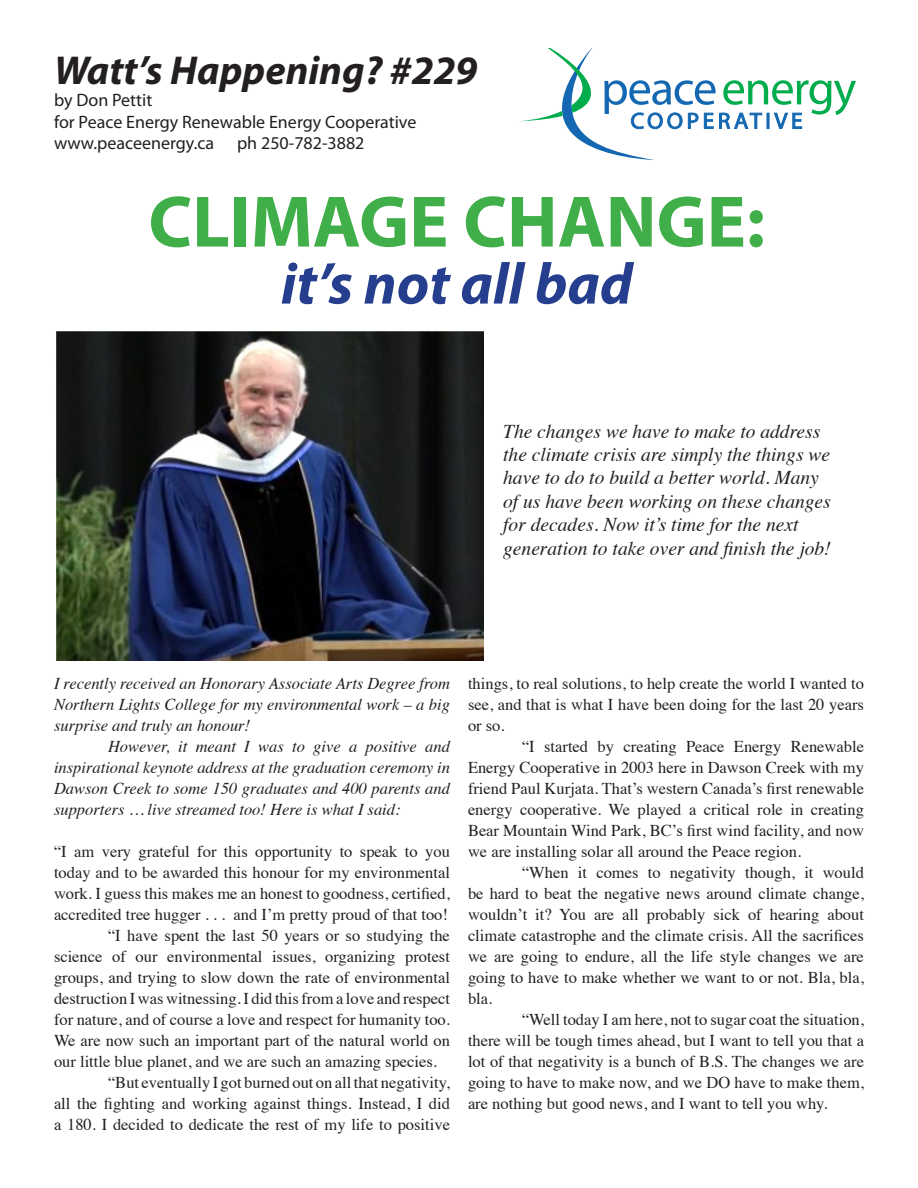
<style>
.page{position:relative;width:918px;height:1188px;background:#fff}
.page>*{position:absolute;margin:0;border:0;box-sizing:border-box;transform-origin:0 0}
.t1{font:700 73.5px "Myriad Pro";color:#40ae49}
.t2{font:italic 700 58.5px "Myriad Pro";color:#253f8e}
.t3{font:italic 700 40.5px "Myriad Pro";color:#231f20}
.t4{font:italic 19.5px/23.4px "Times";color:#231f20}
.t5{font:18px "Myriad Pro";color:#231f20}
.t6{font:16.5px/21px "Times";color:#231f20;text-align:justify}
.t7{font:italic 16.5px/21px "Times";color:#231f20;text-align:justify}
</style>
<div class="page">
<svg style="left:519px;top:49px;width:336px;height:111px"></svg>
<img style="left:56px;top:331px;width:427px;height:329px">
<p class="t3" style="left:54px;top:44px;width:425px">Watt’s Happening? #229</p>
<p class="t5" style="left:54px;top:89px;width:100px">by Don Pettit</p>
<p class="t5" style="left:54px;top:110px;width:364px">for Peace Energy Renewable Energy Cooperative</p>
<p class="t5" style="left:54px;top:132px;width:162px">www.peaceenergy.ca</p>
<p class="t5" style="left:237px;top:132px;width:129px">ph 250-782-3882</p>
<p class="t1" style="left:148px;top:174px;width:618px">CLIMAGE CHANGE:</p>
<p class="t2" style="left:281px;top:246px;width:353px">it’s not all bad</p>
<p class="t4" style="left:503px;top:418px;width:329px">The changes we have to make to address the climate crisis are simply the things we have to do to build a better world. Many of us have been working on these changes for decades. Now it’s time for the next generation to take over and finish the job!</p>
<p class="t7" style="left:54px;top:672px;width:397px">I recently received an Honorary Associate Arts Degree from Northern Lights College for my environmental work – a big surprise and truly an honour!</p>
<p class="t7" style="left:54px;top:735px;width:398px;text-indent:54px">However, it meant I was to give a positive and inspirational keynote address at the graduation ceremony in Dawson Creek to some 150 graduates and 400 parents and supporters … live streamed too! Here is what I said:</p>
<p class="t6" style="left:54px;top:840px;width:398px">“I am very grateful for this opportunity to speak to you today and to be awarded this honour for my environmental work. I guess this makes me an honest to goodness, certified, accredited tree hugger . . . and I’m pretty proud of that too!</p>
<p class="t6" style="left:54px;top:924px;width:398px;text-indent:54px">“I have spent the last 50 years or so studying the science of our environmental issues, organizing protest groups, and trying to slow down the rate of environmental destruction I was witnessing. I did this from a love and respect for nature, and of course a love and respect for humanity too.<br>We are now such an important part of the natural world on our little blue planet, and we are such an amazing species.</p>
<p class="t6" style="left:54px;top:1071px;width:398px;text-indent:54px">“But eventually I got burned out on all that negativity, all the fighting and working against things. Instead, I did a 180. I decided to dedicate the rest of my life to positive</p>
<p class="t6" style="left:468px;top:672px;width:398px">things, to real solutions, to help create the world I wanted to see, and that is what I have been doing for the last 20 years or so.</p>
<p class="t6" style="left:468px;top:735px;width:398px;text-indent:54px">“I started by creating Peace Energy Renewable Energy Cooperative in 2003 here in Dawson Creek with my friend Paul Kurjata. That’s western Canada’s first renewable energy cooperative. We played a critical role in creating Bear Mountain Wind Park, BC’s first wind facility, and now we are installing solar all around the Peace region.</p>
<p class="t6" style="left:468px;top:861px;width:398px;text-indent:54px">“When it comes to negativity though, it would be hard to beat the negative news around climate change, wouldn’t it? You are all probably sick of hearing about climate catastrophe and the climate crisis. All the sacrifices we are going to endure, all the life style changes we are going to have to make whether we want to or not. Bla, bla, bla.</p>
<p class="t6" style="left:468px;top:1008px;width:398px;text-indent:54px">“Well today I am here, not to sugar coat the situation, there will be tough times ahead, but I want to tell you that a lot of that negativity is a bunch of B.S. The changes we are going to have to make now, and we DO have to make them, are nothing but good news, and I want to tell you why.</p>
</div>
